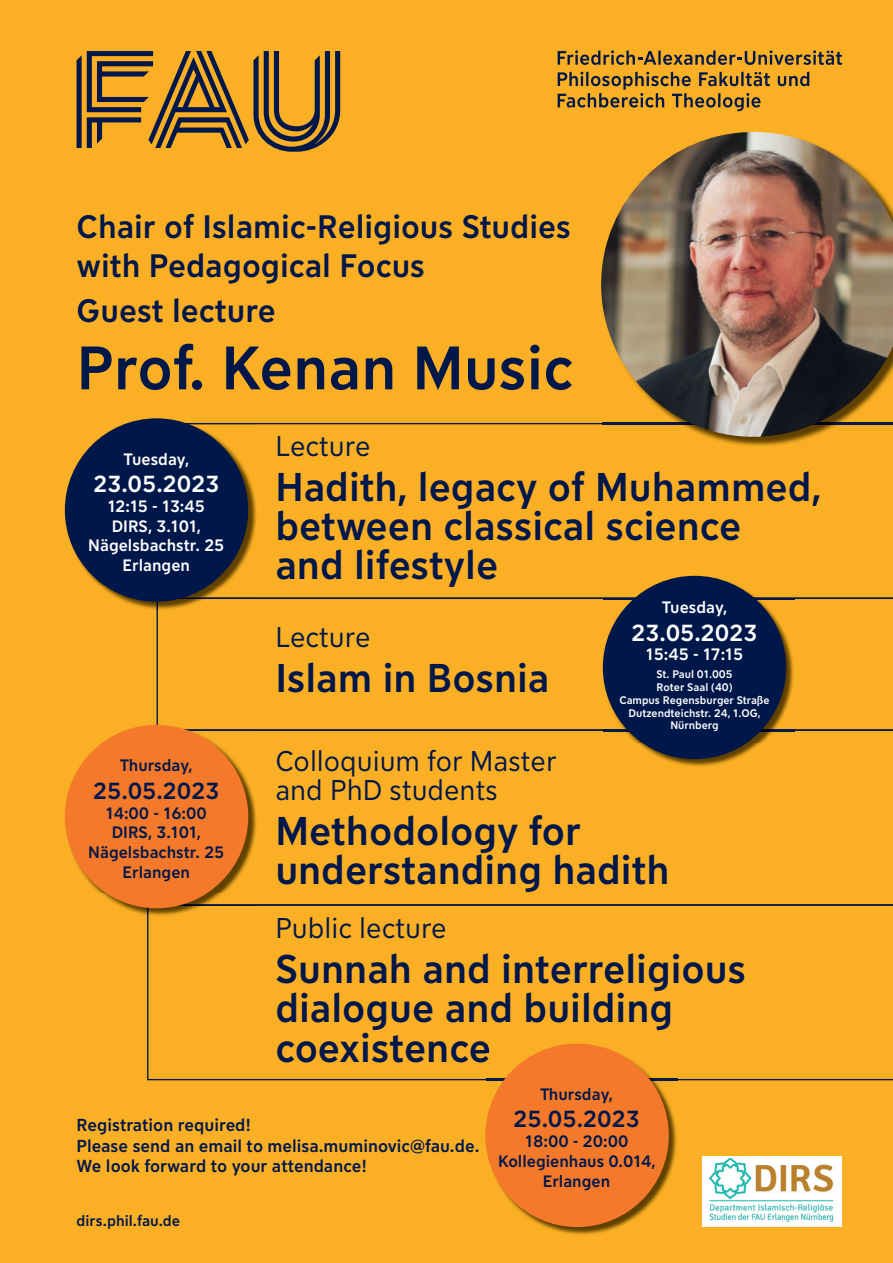
<style>
.page{position:relative;width:893px;height:1263px;background:#fbaf25}
.page>*{position:absolute;margin:0;border:0;box-sizing:border-box;transform-origin:0 0}
.t1{font:500 60.75px "FAU Sans";color:#00174a}
.t2{font:500 39.83px/39.2px "FAU Sans";color:#00174a}
.t3{font:500 32.25px/38.7px "FAU Sans";color:#00174a}
.t4{font:28.35px/29px "FAU Sans";color:#00174a}
.t5{font:500 23.1px "FAU Sans";color:#fff}
.t6{font:500 23.1px "FAU Sans";color:#00174a}
.t7{font:500 17.25px/20.7px "FAU Sans";color:#00174a}
.t8{font:500 16.42px/19.6px "FAU Sans";color:#00174a;text-align:center}
.t9{font:500 16.42px/19.6px "FAU Sans";color:#fff;text-align:center}
.t10{font:500 15px "FAU Sans";color:#00174a}
.t11{font:500 10.95px/12.8px "FAU Sans";color:#fff;text-align:center}
</style>
<div class="page">
<svg style="left:77px;top:51px;width:263px;height:101px"></svg>
<svg style="left:558px;top:50px;width:284px;height:15px"></svg>
<svg style="left:778px;top:72px;width:31px;height:14px"></svg>
<svg style="left:558px;top:72px;width:212px;height:39px"></svg>
<div style="left:703px;top:1156px;width:139px;height:70px;background:#fff"></div>
<img style="left:709px;top:1159px;width:125px;height:63px">
<svg style="left:257px;top:423px;width:452px;height:154px"></svg>
<svg style="left:157px;top:597px;width:736px;height:133px"></svg>
<svg style="left:147px;top:904px;width:746px;height:176px"></svg>
<img style="left:66px;top:419px;width:122px;height:191px">
<img style="left:188px;top:423px;width:69px;height:174px">
<img style="left:157px;top:597px;width:100px;height:13px">
<div style="left:65px;top:418px;width:183px;height:184px;background:#00174a;border-radius:50%"></div>
<img style="left:66px;top:726px;width:81px;height:189px">
<img style="left:173px;top:726px;width:84px;height:4px">
<img style="left:185px;top:730px;width:72px;height:174px">
<img style="left:147px;top:904px;width:110px;height:13px">
<div style="left:65px;top:725px;width:183px;height:183px;background:#f4792a;border-radius:50%"></div>
<img style="left:604px;top:577px;width:191px;height:190px">
<img style="left:604px;top:597px;width:191px;height:134px">
<div style="left:603px;top:576px;width:183px;height:183px;background:#00174a;border-radius:50%"></div>
<img style="left:486px;top:1044px;width:191px;height:191px">
<img style="left:486px;top:1044px;width:3px;height:18px">
<img style="left:486px;top:1079px;width:191px;height:1px">
<div style="left:485px;top:1043px;width:184px;height:184px;background:#f4792a;border-radius:50%"></div>
<img style="left:602px;top:437px;width:209px;height:10px">
<img style="left:601px;top:132px;width:292px;height:305px">
<p class="t3" style="left:77px;top:205px;width:496px">Chair of Islamic-Religious Studies with Pedagogical Focus</p>
<p class="t3" style="left:77px;top:289px;width:201px">Guest lecture</p>
<h1 class="t1" style="left:77px;top:323px;width:498px">Prof. Kenan Music</h1>
<p class="t9" style="left:124px;top:448px;width:67px">Tuesday,</p>
<p class="t5" style="left:93px;top:467px;width:127px">23.05.2023</p>
<p class="t9" style="left:88px;top:495px;width:138px">12:15 - 13:45<br>DIRS, 3.101,<br>Nägelsbachstr. 25<br>Erlangen</p>
<p class="t8" style="left:120px;top:754px;width:74px">Thursday,</p>
<p class="t6" style="left:93px;top:774px;width:128px">25.05.2023</p>
<p class="t8" style="left:88px;top:802px;width:138px">14:00 - 16:00<br>DIRS, 3.101,<br>Nägelsbachstr. 25<br>Erlangen</p>
<p class="t4" style="left:275px;top:430px;width:97px">Lecture</p>
<p class="t2" style="left:275px;top:465px;width:548px">Hadith, legacy of Muhammed, between classical science<br>and lifestyle</p>
<p class="t4" style="left:275px;top:621px;width:97px">Lecture</p>
<p class="t2" style="left:275px;top:656px;width:276px">Islam in Bosnia</p>
<p class="t9" style="left:662px;top:596px;width:67px">Tuesday,</p>
<p class="t5" style="left:632px;top:616px;width:127px">23.05.2023</p>
<p class="t9" style="left:646px;top:644px;width:99px">15:45 - 17:15</p>
<p class="t11" style="left:619px;top:667px;width:152px">St. Paul 01.005<br>Roter Saal (40)<br>Campus Regensburger Straße<br>Dutzendteichstr. 24, 1.OG,<br>Nürnberg</p>
<p class="t4" style="left:275px;top:745px;width:283px">Colloquium for Master and PhD students</p>
<p class="t2" style="left:275px;top:809px;width:396px">Methodology for understanding hadith</p>
<p class="t4" style="left:275px;top:912px;width:173px">Public lecture</p>
<p class="t2" style="left:275px;top:947px;width:472px">Sunnah and interreligious dialogue and building coexistence</p>
<p class="t7" style="left:77px;top:1113px;width:404px">Registration required!<br>Please send an email to melisa.muminovic@fau.de.<br>We look forward to your attendance!</p>
<p class="t10" style="left:77px;top:1210px;width:105px">dirs.phil.fau.de</p>
<p class="t8" style="left:540px;top:1083px;width:74px">Thursday,</p>
<p class="t6" style="left:513px;top:1102px;width:128px">25.05.2023</p>
<p class="t8" style="left:498px;top:1130px;width:159px">18:00 - 20:00<br>Kollegienhaus 0.014,<br>Erlangen</p>
</div>
